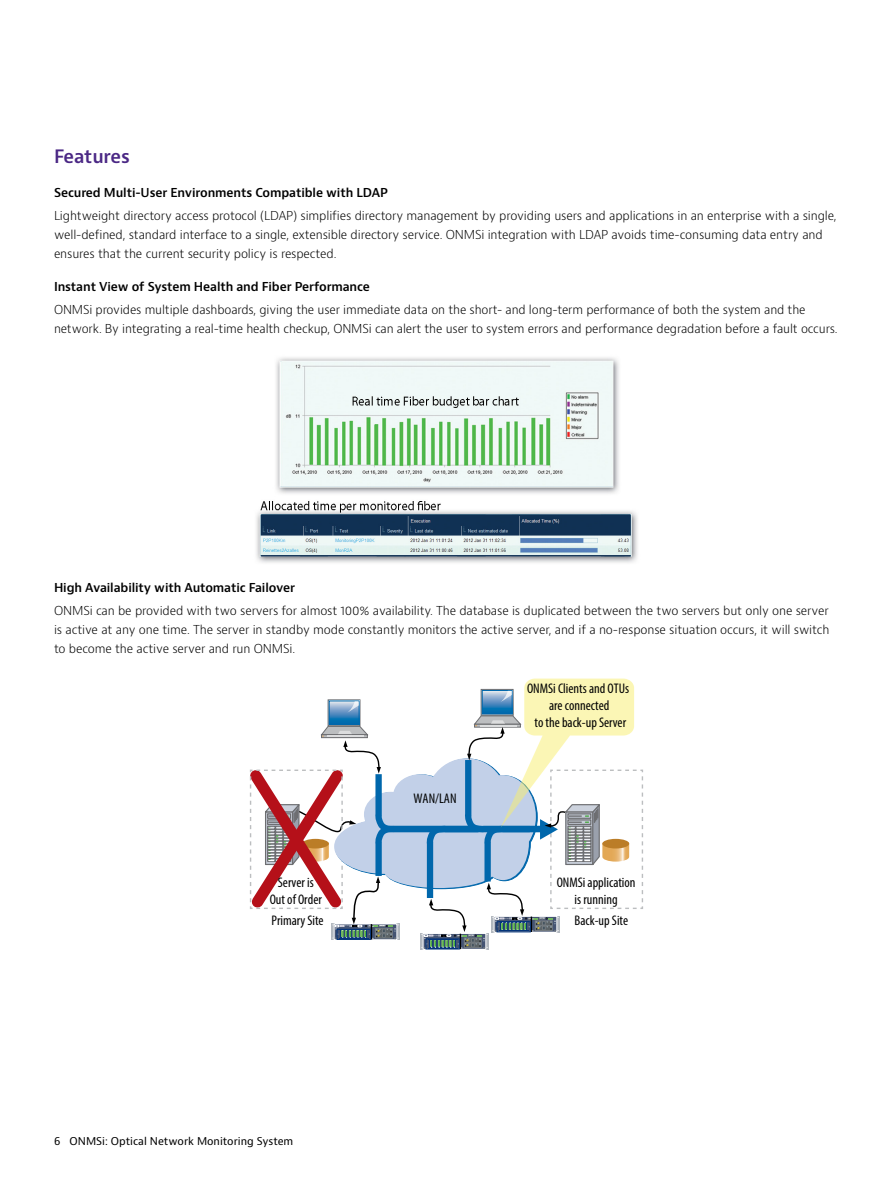
<style>
.page{position:relative;width:893px;height:1191px;background:#fff}
.page>*{position:absolute;margin:0;border:0;box-sizing:border-box;transform-origin:0 0}
.t1{font:600 18px "Bernino Sans";letter-spacing:-.01em;color:#4b2885}
.t2{font:condensed 13.95px/16.8px "Myriad Pro";color:#000101;text-align:center}
.t3{font:condensed 13.95px/16.8px "Myriad Pro";color:#000;text-align:center}
.t4{font:300 12px/18.8px "Bernino Sans";letter-spacing:-.01em;color:#000}
.t5{font:600 12px "Bernino Sans";letter-spacing:-.01em;color:#000}
.t6{font:10.5px "Bernino Sans";color:#000}
</style>
<div class="page">
<img style="left:256px;top:357px;width:382px;height:206px">
<svg style="left:250px;top:678px;width:393px;height:271px"></svg>
<h1 class="t1" style="left:54px;top:145px;width:77px">Features</h1>
<p class="t5" style="left:54px;top:185px;width:335px">Secured Multi-User Environments Compatible with LDAP</p>
<p class="t4" style="left:54px;top:206px;width:784px">Lightweight directory access protocol (LDAP) simplifies directory management by providing users and applications in an enterprise with a single, well-defined, standard interface to a single, extensible directory service. ONMSi integration with LDAP avoids time-consuming data entry and ensures that the current security policy is respected.</p>
<p class="t5" style="left:54px;top:279px;width:317px">Instant View of System Health and Fiber Performance</p>
<p class="t4" style="left:54px;top:301px;width:785px">ONMSi provides multiple dashboards, giving the user immediate data on the short- and long-term performance of both the system and the network. By integrating a real-time health checkup, ONMSi can alert the user to system errors and performance degradation before a fault occurs.</p>
<p class="t5" style="left:54px;top:580px;width:243px">High Availability with Automatic Failover</p>
<p class="t4" style="left:54px;top:601px;width:777px;text-align:justify">ONMSi can be provided with two servers for almost 100% availability. The database is duplicated between the two servers but only one server is active at any one time. The server in standby mode constantly monitors the active server, and if a no-response situation occurs, it will switch to become the active server and run ONMSi.</p>
<p class="t2" style="left:413px;top:790px;width:45px">WAN/LAN</p>
<p class="t3" style="left:527px;top:680px;width:104px">ONMSi Clients and OTUs are connected<br>to the back-up Server</p>
<p class="t2" style="left:270px;top:873px;width:54px">Server is<br>Out of Order</p>
<p class="t2" style="left:557px;top:873px;width:80px">ONMSi application is running</p>
<p class="t2" style="left:271px;top:911px;width:54px">Primary Site</p>
<p class="t2" style="left:575px;top:911px;width:55px">Back-up Site</p>
<p class="t6" style="left:54px;top:1134px;width:241px">6 ONMSi: Optical Network Monitoring System</p>
</div>
